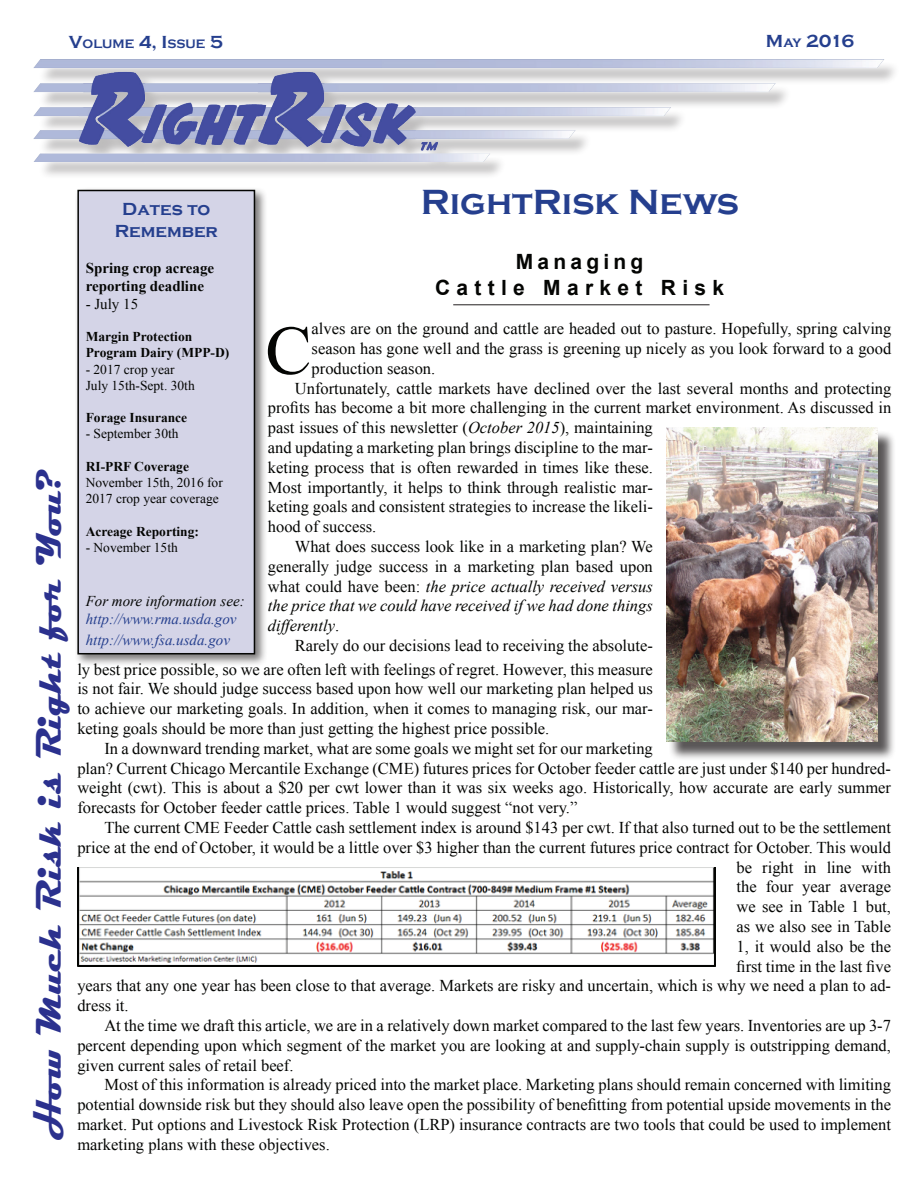
<style>
.page{position:relative;width:918px;height:1188px;background:#fff}
.page>*{position:absolute;margin:0;border:0;box-sizing:border-box;transform-origin:0 0}
.t1{font:69.3px "Times New Roman";color:#040503}
.t2{font:700 36px "Magneto";letter-spacing:-.005em;color:#2b318e}
.t3{font:700 36px "Copperplate Gothic";color:#253f8e}
.t4{font:700 21px/25.2px "Arial";letter-spacing:.3em;color:#040503;text-align:center}
.t5{font:700 18px/21.6px "Copperplate Gothic";color:#253f8e;text-align:center}
.t6{font:700 18px "Copperplate Gothic";color:#253f8e}
.t7{font:16.5px/19.8px "Times New Roman";color:#040503;text-align:justify}
.t8{font:italic 16.5px "Times New Roman";color:#040503}
.t9{font:italic 15px/21.6px "Times New Roman";color:#253f8e}
.t10{font:700 15px/18px "Times New Roman";color:#040503}
.t11{font:italic 15px "Times New Roman";color:#040503}
.t12{font:15px "Times New Roman";color:#040503}
.t13{font:13.5px/16.2px "Times New Roman";color:#040503}
.t14{font:700 13.5px/16.2px "Times New Roman";color:#040503}
.t15{font:700 12.6px "Copperplate Gothic";color:#253f8e}
.s1{font-size:18px}
.s2{font-size:12.6px}
.s3{font-style:italic}
.s4{font-style:normal}
</style>
<div class="page">
<div style="left:37px;top:61px;width:864px;height:119px;background:#231f20;opacity:.3"></div>
<img style="left:33px;top:59px;width:852px;height:102px">
<hr style="left:453px;top:304px;width:257px;height:1px;background:#231f20">
<img style="left:78px;top:867px;width:637px;height:100px">
<div style="left:75px;top:187px;width:192px;height:480px;background:#231f20;opacity:.6"></div>
<div style="left:78px;top:190px;width:176px;height:464px;background:#d4d4e7"></div>
<div style="left:77px;top:190px;width:178px;height:464px;border:2px solid #040503"></div>
<div style="left:669px;top:430px;width:227px;height:330px;background:#231f20;opacity:.75"></div>
<img style="left:666px;top:428px;width:212px;height:314px">
<p class="t15" style="left:69px;top:36px;width:156px"><span class="s1">V</span>OLUME <span class="s1">4, I</span>SSUE <span class="s1">5</span></p>
<p class="t6" style="left:766px;top:31px;width:90px">M<span class="s2">AY</span> 2016</p>
<h2 class="t3" style="left:421px;top:182px;width:320px">RightRisk News</h2>
<p class="t5" style="left:115px;top:199px;width:105px">Dates to<br>Remember</p>
<p class="t10" style="left:86px;top:258px;width:130px">Spring crop acreage reporting deadline</p>
<p class="t12" style="left:86px;top:294px;width:54px">- July 15</p>
<p class="t14" style="left:86px;top:328px;width:145px">Margin Protection<br>Program Dairy (MPP-D)</p>
<p class="t13" style="left:86px;top:361px;width:111px">- 2017 crop year<br>July 15th-Sept. 30th</p>
<p class="t14" style="left:86px;top:409px;width:103px">Forage Insurance</p>
<p class="t13" style="left:86px;top:426px;width:94px">- September 30th</p>
<p class="t14" style="left:86px;top:458px;width:105px">RI-PRF Coverage</p>
<p class="t13" style="left:86px;top:474px;width:139px">November 15th, 2016 for<br>2017 crop year coverage</p>
<p class="t14" style="left:86px;top:523px;width:115px">Acreage Reporting:</p>
<p class="t13" style="left:86px;top:539px;width:94px">- November 15th</p>
<p class="t4" style="left:435px;top:250px;width:291px">Managing<br>Cattle Market Risk</p>
<h1 class="t1" style="left:265px;top:304px;width:48px">C</h1>
<p class="t7" style="left:312px;top:318px;width:581px">alves are on the ground and cattle are headed out to pasture. Hopefully, spring calving</p>
<p class="t7" style="left:312px;top:338px;width:581px">season has gone well and the grass is greening up nicely as you look forward to a good</p>
<p class="t7" style="left:312px;top:358px;width:125px">production season.</p>
<p class="t7" style="left:295px;top:378px;width:598px">Unfortunately, cattle markets have declined over the last several months and protecting</p>
<p class="t7" style="left:268px;top:398px;width:625px">profits has become a bit more challenging in the current market environment. As discussed in</p>
<p class="t7" style="left:268px;top:417px;width:387px">past issues of this newsletter (<span class="s3">October 2015</span>), maintaining</p>
<p class="t7" style="left:268px;top:437px;width:387px">and updating a marketing plan brings discipline to the mar-</p>
<p class="t7" style="left:268px;top:457px;width:387px">keting process that is often rewarded in times like these.</p>
<p class="t7" style="left:268px;top:477px;width:387px">Most importantly, it helps to think through realistic mar-</p>
<p class="t7" style="left:268px;top:497px;width:387px">keting goals and consistent strategies to increase the likeli-</p>
<p class="t7" style="left:268px;top:516px;width:110px">hood of success.</p>
<p class="t7" style="left:295px;top:536px;width:360px">What does success look like in a marketing plan? We</p>
<p class="t7" style="left:268px;top:556px;width:387px">generally judge success in a marketing plan based upon</p>
<p class="t8" style="left:268px;top:575px;width:387px"><span class="s4">what could have been:</span> the price actually received versus</p>
<p class="t8" style="left:268px;top:594px;width:387px">the price that we could have received if we had done things</p>
<p class="t8" style="left:268px;top:614px;width:73px">differently<span class="s4">.</span></p>
<p class="t7" style="left:295px;top:635px;width:360px">Rarely do our decisions lead to receiving the absolute-</p>
<h2 class="t2" style="left:28px;top:1139px;width:671px;rotate:-90deg">How Much Risk is Right for You?</h2>
<p class="t11" style="left:86px;top:590px;width:161px">For more information see:</p>
<p class="t9" style="left:86px;top:608px;width:152px">http://www.rma.usda.gov http://www.fsa.usda.gov</p>
<p class="t7" style="left:77px;top:659px;width:577px">ly best price possible, so we are often left with feelings of regret. However, this measure is not fair. We should judge success based upon how well our marketing plan helped us to achieve our marketing goals. In addition, when it comes to managing risk, our mar&shy;keting goals should be more than just getting the highest price possible.</p>
<p class="t7" style="left:77px;top:738px;width:815px;text-align:left;text-indent:27px">In a downward trending market, what are some goals we might set for our marketing<br>plan? Current Chicago Mercantile Exchange (CME) futures prices for October feeder cattle are just under $140 per hundred&shy;weight (cwt). This is about a $20 per cwt lower than it was six weeks ago. Historically, how accurate are early summer forecasts for October feeder cattle prices. Table 1 would suggest “not very.”</p>
<p class="t7" style="left:104px;top:817px;width:788px">The current CME Feeder Cattle cash settlement index is around $143 per cwt. If that also turned out to be the settlement</p>
<p class="t7" style="left:77px;top:837px;width:815px">price at the end of October, it would be a little over $3 higher than the current futures price contract for October. This would</p>
<p class="t7" style="left:737px;top:857px;width:156px">be right in line with</p>
<p class="t7" style="left:737px;top:877px;width:156px">the four year average</p>
<p class="t7" style="left:737px;top:896px;width:156px">we see in Table 1 but,</p>
<p class="t7" style="left:737px;top:916px;width:156px">as we also see in Table</p>
<p class="t7" style="left:737px;top:936px;width:156px">1, it would also be the</p>
<p class="t7" style="left:737px;top:956px;width:156px">first time in the last five</p>
<p class="t7" style="left:77px;top:976px;width:815px">years that any one year has been close to that average. Markets are risky and uncertain, which is why we need a plan to ad-</p>
<p class="t7" style="left:77px;top:995px;width:53px">dress it.</p>
<p class="t7" style="left:104px;top:1015px;width:788px">At the time we draft this article, we are in a relatively down market compared to the last few years. Inventories are up 3-7</p>
<p class="t7" style="left:77px;top:1035px;width:815px">percent depending upon which segment of the market you are looking at and supply-chain supply is outstripping demand,</p>
<p class="t7" style="left:77px;top:1055px;width:218px">given current sales of retail beef.</p>
<p class="t7" style="left:104px;top:1075px;width:788px">Most of this information is already priced into the market place. Marketing plans should remain concerned with limiting</p>
<p class="t7" style="left:77px;top:1094px;width:815px">potential downside risk but they should also leave open the possibility of benefitting from potential upside movements in the</p>
<p class="t7" style="left:77px;top:1114px;width:815px">market. Put options and Livestock Risk Protection (LRP) insurance contracts are two tools that could be used to implement</p>
<p class="t7" style="left:77px;top:1134px;width:254px">marketing plans with these objectives.</p>
</div>
